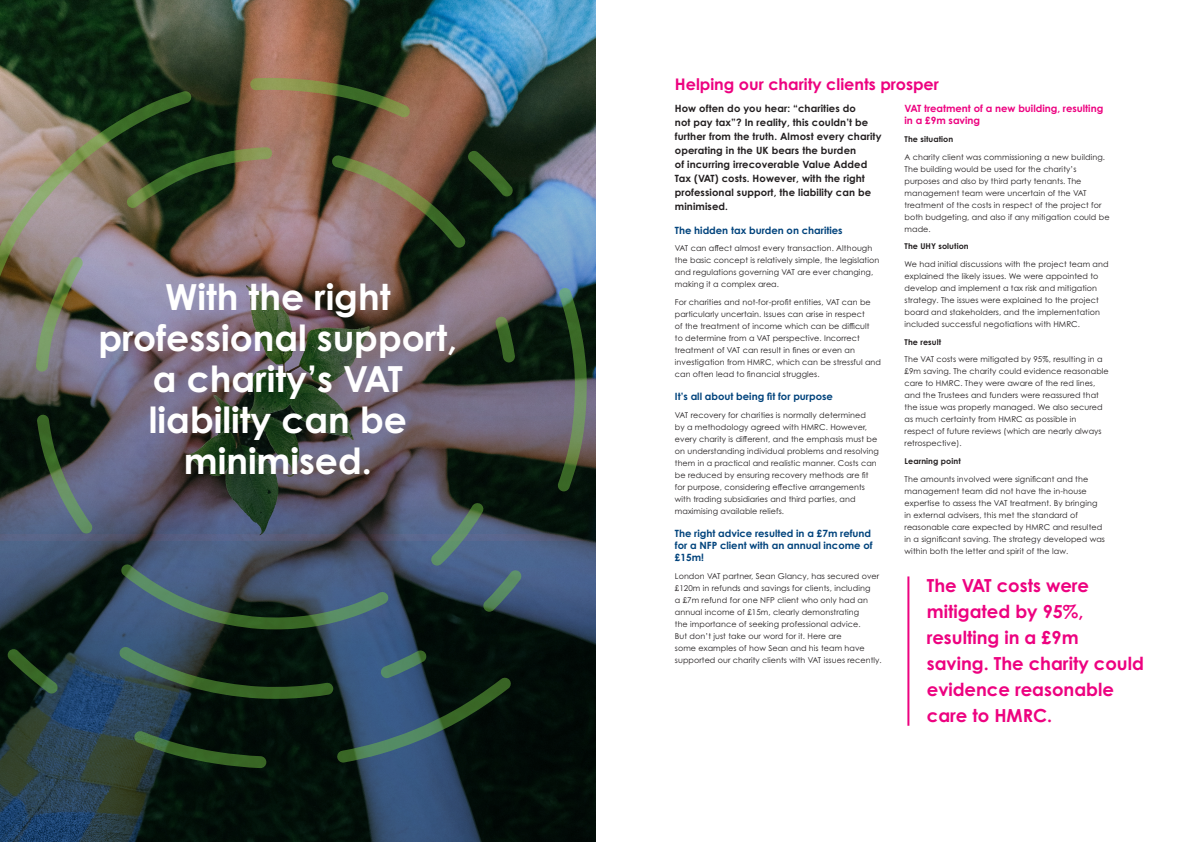
<style>
.page{position:relative;width:1191px;height:842px;background:#fff}
.page>*{position:absolute;margin:0;border:0;box-sizing:border-box;transform-origin:0 0}
.Pull_Quote_-_Large{font:700 36px/41px "Century Gothic Pro";color:#fff;text-align:center}
.Pull_Quote{font:700 18px/26px "Century Gothic Pro";color:#ed0280}
.Page_title_-_16pt{font:700 16px "Century Gothic Pro";color:#ed0280}
.Body_intro{font:700 10px/14px "Century Gothic Pro";letter-spacing:.01em;color:#231f20}
.Subtitle_-_10pt{font:700 10px/12px "Century Gothic Pro";color:#01437c}
.Subtitle_-_10pt-2{font:700 10px/12px "Century Gothic Pro";color:#ed0280}
.Body_Text{font:8px/12px "Century Gothic Pro";letter-spacing:.01em;color:#231f20}
.Body_Text-2{font:700 8px "Century Gothic Pro";letter-spacing:.01em;color:#231f20}
</style>
<div class="page">
<img style="left:0;top:0;width:595px;height:37px">
<img style="left:0;top:37px;width:595px;height:805px">
<svg style="left:37px;top:414px;width:56px;height:119px;background:#3f514e"></svg>
<svg style="left:120px;top:564px;width:269px;height:65px;background:#415a68"></svg>
<svg style="left:430px;top:502px;width:92px;height:110px;background:#42596d"></svg>
<svg style="left:557px;top:287px;width:30px;height:204px;background:#40543f"></svg>
<img style="left:0;top:78px;width:515px;height:294px">
<svg style="left:7px;top:648px;width:51px;height:45px;background:#173018"></svg>
<svg style="left:119px;top:646px;width:392px;height:122px;background:#1c3331"></svg>
<hr style="left:907px;top:576px;width:2px;height:150px;background:#ed0280">
<p class="Pull_Quote_-_Large" style="left:98px;top:276px;width:360px">With the right professional support, a charity’s VAT liability can be minimised.</p>
<p class="Page_title_-_16pt" style="left:675px;top:74px;width:266px">Helping our charity clients prosper</p>
<p class="Body_intro" style="left:675px;top:101px;width:208px">How often do you hear: “charities do<br>not pay tax”? In reality, this couldn’t be further from the truth. Almost every charity operating in the UK bears the burden<br>of incurring irrecoverable Value Added Tax (VAT) costs. However, with the right professional support, the liability can be minimised.</p>
<p class="Subtitle_-_10pt" style="left:675px;top:224px;width:169px">The hidden tax burden on charities</p>
<p class="Body_Text" style="left:675px;top:242px;width:206px">VAT can affect almost every transaction. Although the basic concept is relatively simple, the legislation and regulations governing VAT are ever changing, making it a complex area.</p>
<p class="Body_Text" style="left:675px;top:296px;width:208px">For charities and not-for-profit entities, VAT can be particularly uncertain. Issues can arise in respect<br>of the treatment of income which can be difficult<br>to determine from a VAT perspective. Incorrect treatment of VAT can result in fines or even an investigation from HMRC, which can be stressful and can often lead to financial struggles.</p>
<p class="Subtitle_-_10pt" style="left:675px;top:390px;width:159px">It’s all about being fit for purpose</p>
<p class="Body_Text" style="left:675px;top:409px;width:206px">VAT recovery for charities is normally determined<br>by a methodology agreed with HMRC. However, every charity is different, and the emphasis must be on understanding individual problems and resolving them in a practical and realistic manner. Costs can be reduced by ensuring recovery methods are fit for purpose, considering effective arrangements with trading subsidiaries and third parties, and maximising available reliefs.</p>
<p class="Subtitle_-_10pt" style="left:675px;top:528px;width:199px">The right advice resulted in a £7m refund for a NFP client with an annual income of £15m!</p>
<p class="Body_Text" style="left:675px;top:570px;width:208px">London VAT partner, Sean Glancy, has secured over £120m in refunds and savings for clients, including<br>a £7m refund for one NFP client who only had an annual income of £15m, clearly demonstrating<br>the importance of seeking professional advice.<br>But don’t just take our word for it. Here are<br>some examples of how Sean and his team have supported our charity clients with VAT issues recently.</p>
<p class="Subtitle_-_10pt-2" style="left:904px;top:102px;width:200px">VAT treatment of a new building, resulting in a £9m saving</p>
<p class="Body_Text-2" style="left:904px;top:134px;width:50px">The situation</p>
<p class="Body_Text" style="left:904px;top:151px;width:206px">A charity client was commissioning a new building.<br>The building would be used for the charity’s purposes and also by third party tenants. The management team were uncertain of the VAT treatment of the costs in respect of the project for both budgeting, and also if any mitigation could be made.</p>
<p class="Body_Text-2" style="left:904px;top:241px;width:66px">The UHY solution</p>
<p class="Body_Text" style="left:904px;top:258px;width:205px">We had initial discussions with the project team and explained the likely issues. We were appointed to develop and implement a tax risk and mitigation strategy. The issues were explained to the project board and stakeholders, and the implementation included successful negotiations with HMRC.</p>
<p class="Body_Text-2" style="left:904px;top:337px;width:38px">The result</p>
<p class="Body_Text" style="left:904px;top:353px;width:206px">The VAT costs were mitigated by 95%, resulting in a £9m saving. The charity could evidence reasonable care to HMRC. They were aware of the red lines, and the Trustees and funders were reassured that the issue was properly managed. We also secured as much certainty from HMRC as possible in<br>respect of future reviews (which are nearly always retrospective).</p>
<p class="Body_Text-2" style="left:904px;top:456px;width:58px">Learning point</p>
<p class="Body_Text" style="left:904px;top:473px;width:202px">The amounts involved were significant and the management team did not have the in-house expertise to assess the VAT treatment. By bringing in external advisers, this met the standard of reasonable care expected by HMRC and resulted in a significant saving. The strategy developed was within both the letter and spirit of the law.</p>
<p class="Pull_Quote" style="left:926px;top:572px;width:219px">The VAT costs were mitigated by 95%, resulting in a £9m saving. The charity could evidence reasonable care to HMRC.</p>
</div>
